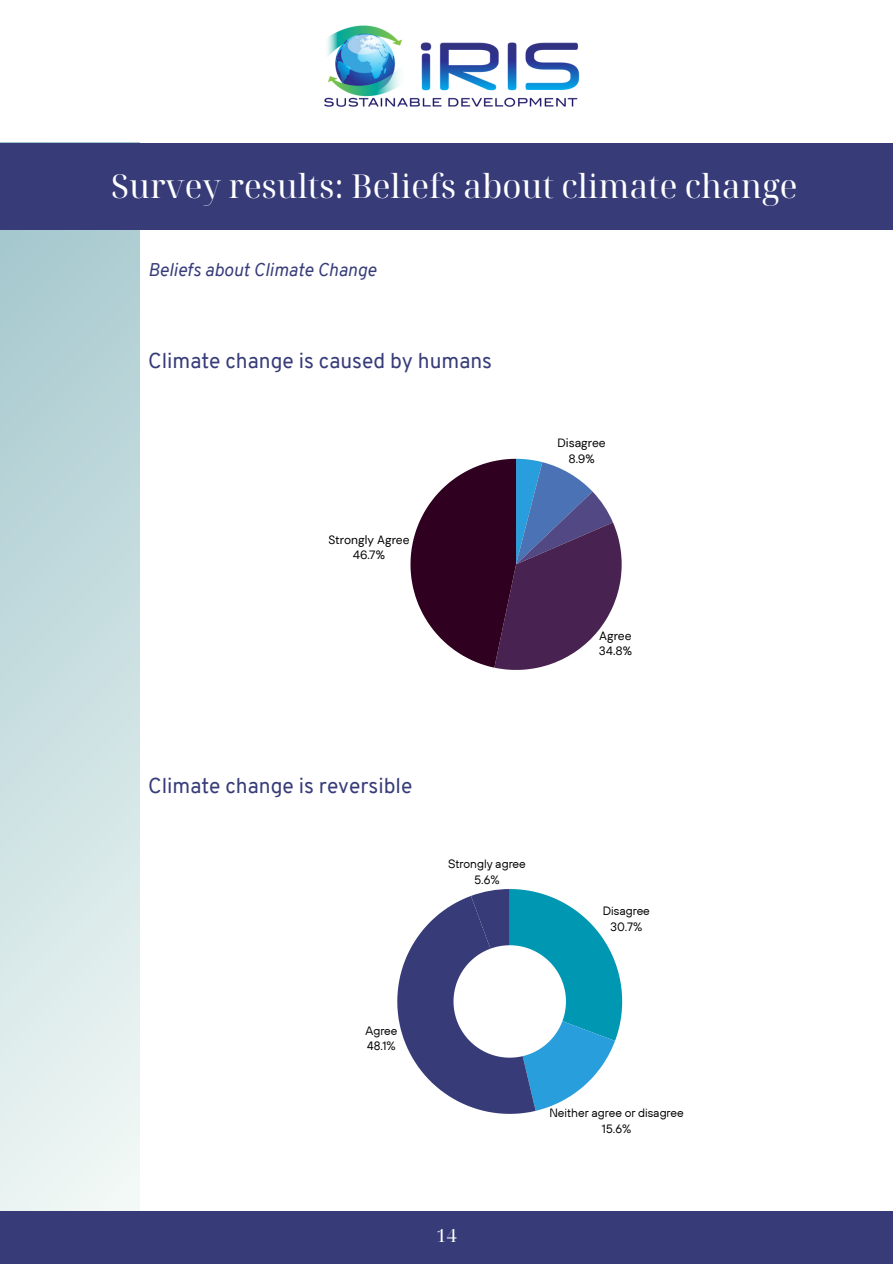
<style>
.page{position:relative;width:893px;height:1264px;background:#fff}
.page>*{position:absolute;margin:0;border:0;box-sizing:border-box;transform-origin:0 0}
.t1{font:33px "Noto Serif Display";color:#fff}
.t2{font:21px "Overpass";color:#373c79}
.t3{font:italic 18px "Overpass";color:#373c79}
.t4{font:18px "Noto Serif Display";color:#fff}
.t5{font:12px "TT Hoves";color:#000001}
.t6{font:12px "DM Sans";color:#000001}
</style>
<div class="page">
<svg style="left:0;top:229px;width:139px;height:981px;background:#cbe0e1"></svg>
<div style="left:0;top:143px;width:892px;height:86px;background:#373c79"></div>
<img style="left:324px;top:25px;width:256px;height:82px">
<svg style="left:410px;top:459px;width:211px;height:211px"></svg>
<div style="left:0;top:1210px;width:892px;height:53px;background:#373c79"></div>
<svg style="left:397px;top:889px;width:225px;height:224px"></svg>
<p class="t1" style="left:111px;top:163px;width:687px">Survey results: Beliefs about climate change</p>
<p class="t3" style="left:148px;top:262px;width:230px">Beliefs about Climate Change</p>
<p class="t2" style="left:148px;top:352px;width:345px">Climate change is caused by humans</p>
<p class="t6" style="left:328px;top:531px;width:83px">Strongly Agree</p>
<p class="t6" style="left:353px;top:547px;width:34px">46.7%</p>
<p class="t6" style="left:557px;top:435px;width:50px">Disagree</p>
<p class="t6" style="left:568px;top:451px;width:28px">8.9%</p>
<p class="t6" style="left:599px;top:628px;width:34px">Agree</p>
<p class="t6" style="left:598px;top:643px;width:35px">34.8%</p>
<p class="t2" style="left:148px;top:777px;width:266px">Climate change is reversible</p>
<p class="t5" style="left:448px;top:856px;width:79px">Strongly agree</p>
<p class="t5" style="left:474px;top:871px;width:27px">5.6%</p>
<p class="t5" style="left:602px;top:903px;width:49px">Disagree</p>
<p class="t5" style="left:610px;top:918px;width:33px">30.7%</p>
<p class="t5" style="left:365px;top:1022px;width:33px">Agree</p>
<p class="t5" style="left:367px;top:1038px;width:30px">48.1%</p>
<p class="t5" style="left:549px;top:1105px;width:136px">Neither agree or disagree</p>
<p class="t5" style="left:602px;top:1120px;width:31px">15.6%</p>
<p class="t4" style="left:436px;top:1222px;width:22px">14</p>
</div>
